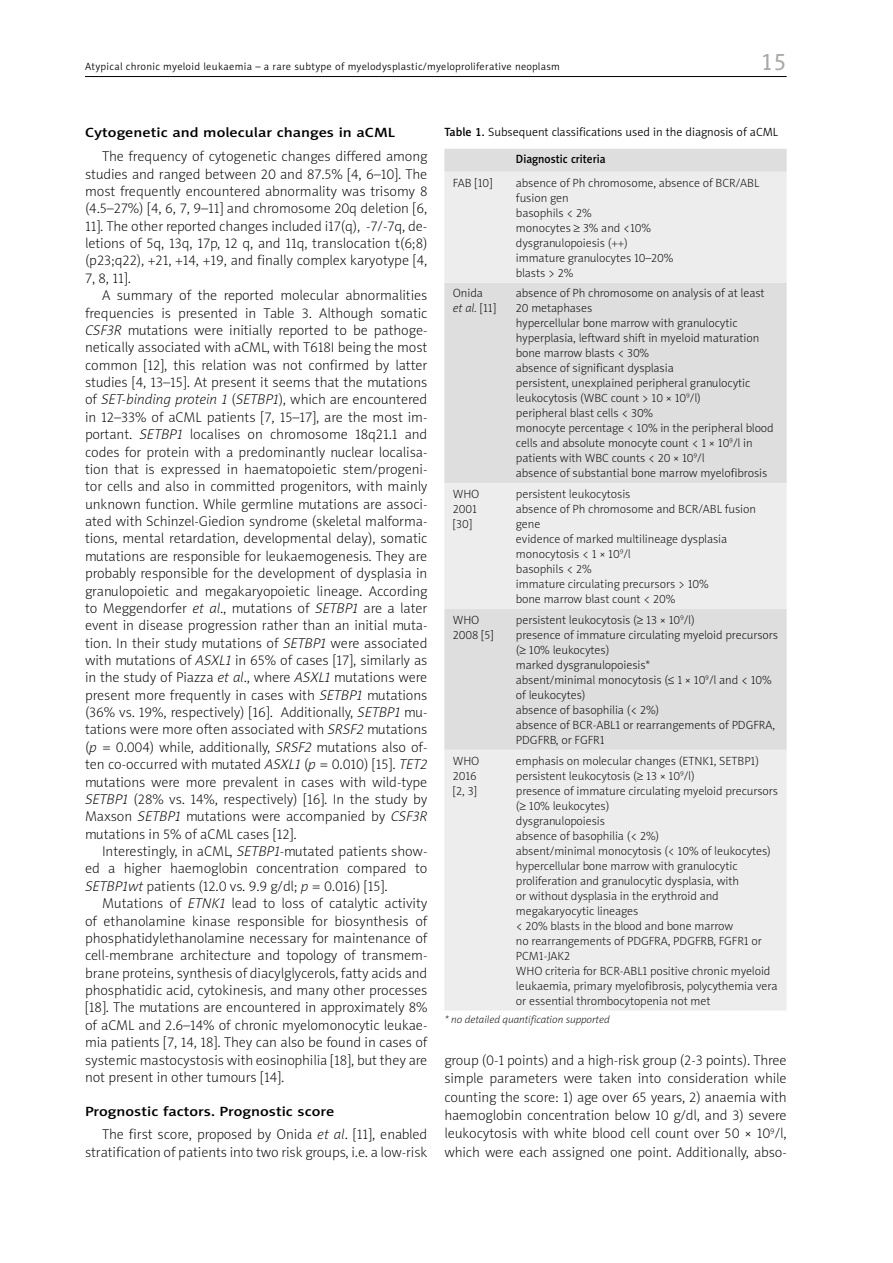
<style>
.page{position:relative;width:893px;height:1263px;background:#fff}
.page>*{position:absolute;margin:0;border:0;box-sizing:border-box;transform-origin:0 0}
.t1{font:24px "Naomi Sans EFN";color:#a8a8a7}
.t2{font:14.25px/17.4px "Naomi Sans EFN Thin";color:#000;text-align:justify}
.t3{font:13.5px "Naomi Sans EFN Medium";color:#000;scale:1.2 1}
.t4{font:12px/15px "Naomi Sans EFN Thin";color:#000}
.t5{font:12px "Naomi Sans EFN Light";color:#000}
.t6{font:12px "Naomi Sans EFN Medium";color:#000;scale:.95 1}
.t7{font:10.5px "Naomi Sans EFN Light";letter-spacing:.03em;color:#000}
.t8{font:italic 10.5px "Naomi Sans EFN Thin";color:#000}
.s1{font-style:italic}
.s2{font-family:"Naomi Sans EFN Medium"}
</style>
<div class="page">
<hr style="left:85px;top:76px;width:702px;height:1px;background:#000">
<div style="left:444px;top:149px;width:343px;height:23px;background:#dedede"></div>
<svg style="left:444px;top:172px;width:343px;height:838px;background:#e6e6e6"></svg>
<p class="t7" style="left:85px;top:61px;width:476px">Atypical chronic myeloid leukaemia – a rare subtype of myelodysplastic/myeloproliferative neoplasm</p>
<h1 class="t1" style="left:760px;top:47px;width:28px">15</h1>
<p class="t3" style="left:85px;top:125px;width:260px">Cytogenetic and molecular changes in aCML</p>
<p class="t2" style="left:85px;top:148px;width:344px;text-indent:17px">The frequency of cytogenetic changes differed among studies and ranged between 20 and 87.5% [4, 6–10]. The most frequently encountered abnormality was trisomy 8 (4.5–27%) [4, 6, 7, 9–11] and chromosome 20q deletion [6, 11]. The other reported changes included i17(q), -7/-7q, de&shy;letions of 5q, 13q, 17p, 12 q, and 11q, translocation t(6;8) (p23;q22), +21, +14, +19, and finally complex karyotype [4, 7, 8, 11].</p>
<p class="t2" style="left:85px;top:287px;width:344px;text-indent:17px">A summary of the reported molecular abnormalities frequencies is presented in Table 3. Although somatic <span class="s1">CSF3R</span> mutations were initially reported to be pathoge&shy;netically associated with aCML, with T618I being the most common [12], this relation was not confirmed by latter studies [4, 13–15]. At present it seems that the mutations of <span class="s1">SET-binding protein 1</span> (<span class="s1">SETBP1</span>), which are encountered in 12–33% of aCML patients [7, 15–17], are the most im&shy;portant. <span class="s1">SETBP1</span> localises on chromosome 18q21.1 and codes for protein with a predominantly nuclear localisa&shy;tion that is expressed in haematopoietic stem/progeni&shy;tor cells and also in committed progenitors, with mainly unknown function. While germline mutations are associ&shy;ated with Schinzel-Giedion syndrome (skeletal malforma&shy;tions, mental retardation, developmental delay), somatic mutations are responsible for leukaemogenesis. They are probably responsible for the development of dysplasia in granulopoietic and megakaryopoietic lineage. According to Meggendorfer <span class="s1">et al</span>., mutations of <span class="s1">SETBP1</span> are a later event in disease progression rather than an initial muta&shy;tion. In their study mutations of <span class="s1">SETBP1</span> were associated with mutations of <span class="s1">ASXL1</span> in 65% of cases [17], similarly as in the study of Piazza <span class="s1">et al</span>., where <span class="s1">ASXL1</span> mutations were present more frequently in cases with <span class="s1">SETBP1</span> mutations (36% vs. 19%, respectively) [16]. Additionally, <span class="s1">SETBP1</span> mu&shy;tations were more often associated with <span class="s1">SRSF2</span> mutations (<span class="s1">p</span> = 0.004) while, additionally, <span class="s1">SRSF2</span> mutations also of&shy;ten co-occurred with mutated <span class="s1">ASXL1</span> (<span class="s1">p</span> = 0.010) [15]. <span class="s1">TET2 </span>mutations were more prevalent in cases with wild-type <span class="s1">SETBP1</span> (28% vs. 14%, respectively) [16]. In the study by Maxson <span class="s1">SETBP1</span> mutations were accompanied by <span class="s1">CSF3R </span>mutations in 5% of aCML cases [12].</p>
<p class="t2" style="left:85px;top:843px;width:344px;text-indent:17px">Interestingly, in aCML, <span class="s1">SETBP1</span>-mutated patients show&shy;ed a higher haemoglobin concentration compared to <span class="s1">SETBP1wt</span> patients (12.0 vs. 9.9 g/dl; <span class="s1">p</span> = 0.016) [15].</p>
<p class="t2" style="left:85px;top:895px;width:344px;text-indent:17px">Mutations of <span class="s1">ETNK1</span> lead to loss of catalytic activity of ethanolamine kinase responsible for biosynthesis of phosphatidylethanolamine necessary for maintenance of cell-membrane architecture and topology of transmem&shy;brane proteins, synthesis of diacylglycerols, fatty acids and phosphatidic acid, cytokinesis, and many other processes [18]. The mutations are encountered in approximately 8% of aCML and 2.6–14% of chronic myelomonocytic leukae&shy;mia patients [7, 14, 18]. They can also be found in cases of systemic mastocystosis with eosinophilia [18], but they are not present in other tumours [14].</p>
<p class="t3" style="left:85px;top:1103px;width:209px">Prognostic factors. Prognostic score</p>
<p class="t2" style="left:85px;top:1126px;width:344px;text-align:right">The first score, proposed by Onida <span class="s1">et al</span>. [11], enabled stratification of patients into two risk groups, i.e. a low-risk</p>
<p class="t5" style="left:444px;top:125px;width:335px"><span class="s2">Table 1.</span> Subsequent classifications used in the diagnosis of aCML</p>
<p class="t6" style="left:516px;top:152px;width:96px">Diagnostic criteria</p>
<p class="t4" style="left:453px;top:175px;width:41px">FAB [10]</p>
<p class="t4" style="left:516px;top:175px;width:245px">absence of Ph chromosome, absence of BCR/ABL fusion gen<br>basophils &lt; 2%<br>monocytes ≥ 3% and &lt;10%<br>dysgranulopoiesis (++)<br>immature granulocytes 10–20%<br>blasts &gt; 2%</p>
<p class="t4" style="left:453px;top:286px;width:45px">Onida<br><span class="s1">et al.</span> [11]</p>
<p class="t4" style="left:516px;top:286px;width:259px">absence of Ph chromosome on analysis of at least 20 metaphases<br>hypercellular bone marrow with granulocytic hyperplasia, leftward shift in myeloid maturation bone marrow blasts &lt; 30%<br>absence of significant dysplasia<br>persistent, unexplained peripheral granulocytic leukocytosis (WBC count &gt; 10 × 10<sup>9</sup>/l)<br>peripheral blast cells &lt; 30%<br>monocyte percentage &lt; 10% in the peripheral blood cells and absolute monocyte count &lt; 1 × 10<sup>9</sup>/l in patients with WBC counts &lt; 20 × 10<sup>9</sup>/l<br>absence of substantial bone marrow myelofibrosis</p>
<p class="t4" style="left:453px;top:487px;width:28px">WHO<br>2001 [30]</p>
<p class="t4" style="left:516px;top:487px;width:242px">persistent leukocytosis<br>absence of Ph chromosome and BCR/ABL fusion gene<br>evidence of marked multilineage dysplasia monocytosis &lt; 1 × 10<sup>9</sup>/l<br>basophils &lt; 2%<br>immature circulating precursors &gt; 10%<br>bone marrow blast count &lt; 20%</p>
<p class="t4" style="left:453px;top:612px;width:42px">WHO<br>2008 [5]</p>
<p class="t4" style="left:516px;top:612px;width:264px">persistent leukocytosis (≥ 13 × 10<sup>9</sup>/l)<br>presence of immature circulating myeloid precursors (≥ 10% leukocytes)<br>marked dysgranulopoiesis*<br>absent/minimal monocytosis (≤ 1 × 10<sup>9</sup>/l and &lt; 10% of leukocytes)<br>absence of basophilia (&lt; 2%)<br>absence of BCR-ABL1 or rearrangements of PDGFRA, PDGFRB, or FGFR1</p>
<p class="t4" style="left:453px;top:753px;width:28px">WHO<br>2016 [2, 3]</p>
<p class="t4" style="left:516px;top:753px;width:264px">emphasis on molecular changes (ETNK1, SETBP1) persistent leukocytosis (≥ 13 × 10<sup>9</sup>/l)<br>presence of immature circulating myeloid precursors (≥ 10% leukocytes)<br>dysgranulopoiesis<br>absence of basophilia (&lt; 2%)<br>absent/minimal monocytosis (&lt; 10% of leukocytes) hypercellular bone marrow with granulocytic proliferation and granulocytic dysplasia, with<br>or without dysplasia in the erythroid and megakaryocytic lineages<br>&lt; 20% blasts in the blood and bone marrow<br>no rearrangements of PDGFRA, PDGFRB, FGFR1 or PCM1-JAK2<br>WHO criteria for BCR-ABL1 positive chronic myeloid leukaemia, primary myelofibrosis, polycythemia vera or essential thrombocytopenia not met</p>
<p class="t8" style="left:444px;top:1013px;width:167px">* no detailed quantification supported</p>
<p class="t2" style="left:444px;top:1051px;width:344px;line-height:18.3px">group (0-1 points) and a high-risk group (2-3 points). Three simple parameters were taken into consideration while counting the score: 1) age over 65 years, 2) anaemia with haemoglobin concentration below 10 g/dl, and 3) severe leukocytosis with white blood cell count over 50 × 10<sup>9</sup>/l, which were each assigned one point. Additionally, abso-</p>
</div>
